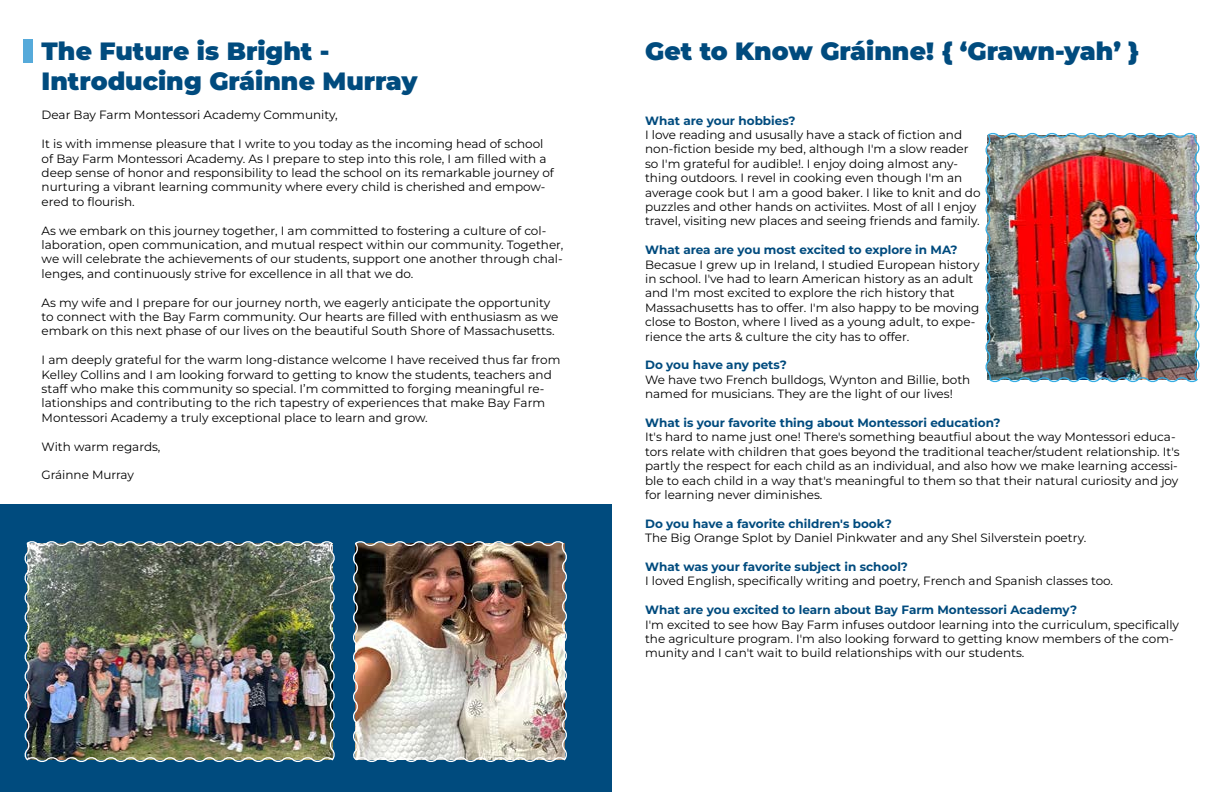
<style>
.page{position:relative;width:1224px;height:792px;background:#fff}
.page>*{position:absolute;margin:0;border:0;box-sizing:border-box;transform-origin:0 0}
.t1{font:900 25px/30px "Montserrat";color:#004b7e}
.t2{font:12px/14.4px "Montserrat";color:#000}
.t3{font:700 12px "Montserrat";color:#004b7e}
</style>
<div class="page">
<div style="left:0;top:504px;width:612px;height:288px;background:#004b7e"></div>
<div style="left:23px;top:40px;width:9px;height:23px;background:#56aada"></div>
<img style="left:24px;top:541px;width:311px;height:221px">
<img style="left:353px;top:541px;width:214px;height:221px">
<img style="left:985px;top:132px;width:215px;height:251px">
<h1 class="t1" style="left:42px;top:36px;width:378px">The Future is Bright -<br>Introducing Gráinne Murray</h1>
<p class="t2" style="left:42px;top:108px;width:298px">Dear Bay Farm Montessori Academy Community,</p>
<p class="t2" style="left:42px;top:136px;width:514px">It is with immense pleasure that I write to you today as the incoming head of school of Bay Farm Montessori Academy. As I prepare to step into this role, I am filled with a deep sense of honor and responsibility to lead the school on its remarkable journey of nurturing a vibrant learning community where every child is cherished and empow&shy;ered to flourish.</p>
<p class="t2" style="left:42px;top:223px;width:523px">As we embark on this journey together, I am committed to fostering a culture of col&shy;laboration, open communication, and mutual respect within our community. Together, we will celebrate the achievements of our students, support one another through chal&shy;lenges, and continuously strive for excellence in all that we do.</p>
<p class="t2" style="left:42px;top:295px;width:518px">As my wife and I prepare for our journey north, we eagerly anticipate the opportunity to connect with the Bay Farm community. Our hearts are filled with enthusiasm as we embark on this next phase of our lives on the beautiful South Shore of Massachusetts.</p>
<p class="t2" style="left:42px;top:352px;width:520px">I am deeply grateful for the warm long-distance welcome I have received thus far from Kelley Collins and I am looking forward to getting to know the students, teachers and staff who make this community so special. I’m committed to forging meaningful re&shy;lationships and contributing to the rich tapestry of experiences that make Bay Farm Montessori Academy a truly exceptional place to learn and grow.</p>
<p class="t2" style="left:42px;top:439px;width:120px">With warm regards,</p>
<p class="t2" style="left:42px;top:468px;width:94px">Gráinne Murray</p>
<h1 class="t1" style="left:645px;top:36px;width:496px">Get to Know Gráinne! { ‘Grawn-yah’ }</h1>
<p class="t3" style="left:645px;top:112px;width:152px">What are your hobbies?</p>
<p class="t2" style="left:645px;top:127px;width:337px">I love reading and ususally have a stack of fiction and non-fiction beside my bed, although I'm a slow reader so I'm grateful for audible!. I enjoy doing almost any&shy;thing outdoors. I revel in cooking even though I'm an average cook but I am a good baker. I like to knit and do puzzles and other hands on activiites. Most of all I enjoy travel, visiting new places and seeing friends and family.</p>
<p class="t3" style="left:645px;top:242px;width:314px">What area are you most excited to explore in MA?</p>
<p class="t2" style="left:645px;top:257px;width:336px">Becasue I grew up in Ireland, I studied European history in school. I've had to learn American history as an adult and I'm most excited to explore the rich history that Massachusetts has to offer. I'm also happy to be moving close to Boston, where I lived as a young adult, to expe&shy;rience the arts &amp; culture the city has to offer.</p>
<p class="t3" style="left:645px;top:357px;width:143px">Do you have any pets?</p>
<p class="t2" style="left:645px;top:372px;width:327px">We have two French bulldogs, Wynton and Billie, both named for musicians. They are the light of our lives!</p>
<p class="t3" style="left:645px;top:415px;width:357px">What is your favorite thing about Montessori education?</p>
<p class="t2" style="left:645px;top:430px;width:536px">It's hard to name just one! There's something beautfiul about the way Montessori educa&shy;tors relate with children that goes beyond the traditional teacher/student relationship. It's partly the respect for each child as an individual, and also how we make learning accessi&shy;ble to each child in a way that's meaningful to them so that their natural curiosity and joy for learning never diminishes.</p>
<p class="t3" style="left:645px;top:516px;width:248px">Do you have a favorite children's book?</p>
<p class="t2" style="left:645px;top:530px;width:443px">The Big Orange Splot by Daniel Pinkwater and any Shel Silverstein poetry.</p>
<p class="t3" style="left:645px;top:559px;width:264px">What was your favorite subject in school?</p>
<p class="t2" style="left:645px;top:574px;width:470px">I loved English, specifically writing and poetry, French and Spanish classes too.</p>
<p class="t3" style="left:645px;top:602px;width:434px">What are you excited to learn about Bay Farm Montessori Academy?</p>
<p class="t2" style="left:645px;top:617px;width:535px">I'm excited to see how Bay Farm infuses outdoor learning into the curriculum, specifically the agriculture program. I'm also looking forward to getting know members of the com&shy;munity and I can't wait to build relationships with our students.</p>
</div>
